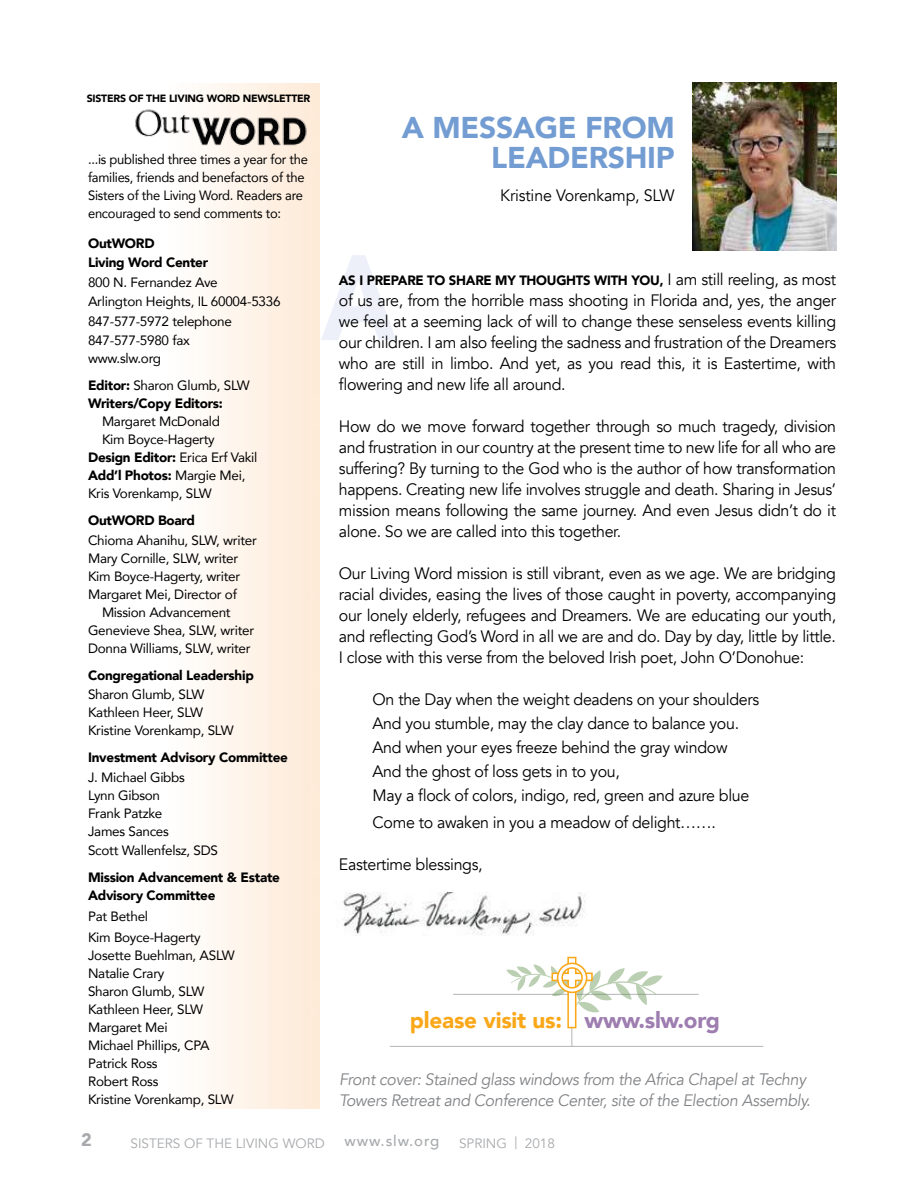
<style>
.page{position:relative;width:918px;height:1188px;background:#fff}
.page>*{position:absolute;margin:0;border:0;box-sizing:border-box;transform-origin:0 0}
.t1{font:900 30px/30px "Avenir";letter-spacing:-.01em;color:#739dd2;text-align:right}
.t2{font:900 22.5px "Avenir";letter-spacing:-.01em;color:#faa81a}
.t3{font:900 18px "Avenir";color:#a7a9ac}
.t4{font:16.5px/21px "Avenir";letter-spacing:-.02em;color:#000;text-align:justify}
.t5{font:italic 16.5px/21px "Avenir";letter-spacing:-.02em;color:#808285}
.t6{font:500 15px "Avenir";letter-spacing:.06em;color:#a7a9ac}
.t7{font:13.5px/18px "Avenir";letter-spacing:-.02em;color:#000}
.t8{font:900 13.5px/19.5px "Avenir";letter-spacing:-.02em;color:#000}
.t9{font:13.5px/18px "Avenir";letter-spacing:-.02em;color:#000;scale:.96 1}
.t10{font:13.5px "Avenir";color:#a7a9ac}
.t11{font:900 10.5px "Avenir";letter-spacing:-.02em;color:#000}
.s1{font-weight:900}
.s2{font-weight:400}
.s3{font-weight:400;font-size:16.5px}
.s4{color:#9e7db0}
.s5{font-size:16.8px}
</style>
<div class="page">
<svg style="left:321px;top:255px;width:75px;height:85px"></svg>
<img style="left:135px;top:108px;width:177px;height:45px">
<img style="left:692px;top:83px;width:145px;height:168px">
<img style="left:342px;top:893px;width:243px;height:43px">
<hr style="left:390px;top:1046px;width:373px;height:1px;background:#808285">
<hr style="left:572px;top:994px;width:1px;height:52px;background:#808285">
<hr style="left:453px;top:994px;width:246px;height:1px;background:#808285">
<svg style="left:506px;top:956px;width:157px;height:73px"></svg>
<p class="t11" style="left:87px;top:89px;width:225px">SISTERS OF THE LIVING WORD NEWSLETTER</p>
<p class="t9" style="left:88px;top:150px;width:231px">...is published three times a year for the families, friends and benefactors of the Sisters of the Living Word. Readers are encouraged to send comments to:</p>
<p class="t8" style="left:88px;top:233px;width:122px">OutWORD<br>Living Word Center</p>
<p class="t7" style="left:88px;top:272px;width:194px;line-height:19.5px">800 N. Fernandez Ave<br>Arlington Heights, IL 60004-5336<br>847-577-5972 telephone<br>847-577-5980 fax</p>
<p class="t7" style="left:88px;top:345px;width:163px;line-height:27px">www.slw.org<br><span class="s1">Editor:</span> Sharon Glumb, SLW</p>
<p class="t8" style="left:88px;top:393px;width:136px">Writers/Copy Editors:</p>
<p class="t7" style="left:102px;top:412px;width:119px">Margaret McDonald</p>
<p class="t7" style="left:102px;top:430px;width:114px">Kim Boyce-Hagerty</p>
<p class="t8" style="left:88px;top:447px;width:171px">Design Editor: <span class="s2">Erica Erf Vakil</span></p>
<p class="t8" style="left:88px;top:465px;width:159px">Add’l Photos: <span class="s2">Margie Mei,</span></p>
<p class="t7" style="left:88px;top:484px;width:125px">Kris Vorenkamp, SLW</p>
<p class="t8" style="left:88px;top:510px;width:108px">OutWORD Board</p>
<p class="t7" style="left:88px;top:531px;width:170px">Chioma Ahanihu, SLW, writer</p>
<p class="t7" style="left:88px;top:549px;width:152px">Mary Cornille, SLW, writer</p>
<p class="t7" style="left:88px;top:567px;width:154px">Kim Boyce-Hagerty, writer</p>
<p class="t7" style="left:88px;top:585px;width:150px">Margaret Mei, Director of</p>
<p class="t7" style="left:102px;top:603px;width:130px">Mission Advancement</p>
<p class="t7" style="left:88px;top:621px;width:168px">Genevieve Shea, SLW, writer</p>
<p class="t7" style="left:88px;top:639px;width:164px">Donna Williams, SLW, writer</p>
<p class="t8" style="left:88px;top:665px;width:167px">Congregational Leadership</p>
<p class="t7" style="left:88px;top:685px;width:147px">Sharon Glumb, SLW<br>Kathleen Heer, SLW<br>Kristine Vorenkamp, SLW</p>
<p class="t8" style="left:88px;top:747px;width:201px">Investment Advisory Committee</p>
<p class="t7" style="left:88px;top:768px;width:98px">J. Michael Gibbs<br>Lynn Gibson<br>Frank Patzke<br>James Sances</p>
<p class="t7" style="left:88px;top:841px;width:131px">Scott Wallenfelsz, SDS</p>
<p class="t8" style="left:88px;top:868px;width:193px;line-height:18px">Mission Advancement &amp; Estate<br>Advisory Committee</p>
<p class="t7" style="left:88px;top:906px;width:114px;line-height:21px">Pat Bethel<br>Kim Boyce-Hagerty</p>
<p class="t7" style="left:88px;top:946px;width:148px">Josette Buehlman, ASLW<br>Natalie Crary<br>Sharon Glumb, SLW<br>Kathleen Heer, SLW<br>Margaret Mei<br>Michael Phillips, CPA<br>Patrick Ross<br>Robert Ross<br>Kristine Vorenkamp, SLW</p>
<h1 class="t1" style="left:402px;top:112px;width:274px">A MESSAGE FROM<br>LEADERSHIP</h1>
<p class="t4" style="left:500px;top:185px;width:176px">Kristine Vorenkamp, SLW</p>
<p class="t8" style="left:339px;top:270px;width:499px">AS I PREPARE TO SHARE MY THOUGHTS WITH YOU, <span class="s3">I am still reeling, as most</span></p>
<p class="t4" style="left:339px;top:290px;width:499px">of us are, from the horrible mass shooting in Florida and, yes, the anger we feel at a seeming lack of will to change these senseless events killing our children. I am also feeling the sadness and frustration of the Dreamers who are still in limbo. And yet, as you read this, it is Eastertime, with flowering and new life all around.</p>
<p class="t4" style="left:339px;top:416px;width:499px">How do we move forward together through so much tragedy, division and frustration in our country at the present time to new life for all who are suffering? By turning to the God who is the author of how transformation happens. Creating new life involves struggle and death. Sharing in Jesus’ mission means following the same journey. And even Jesus didn’t do it alone. So we are called into this together.</p>
<p class="t4" style="left:339px;top:563px;width:499px">Our Living Word mission is still vibrant, even as we age. We are bridging racial divides, easing the lives of those caught in poverty, accompanying our lonely elderly, refugees and Dreamers. We are educating our youth, and reflecting God’s Word in all we are and do. Day by day, little by little.<br>I close with this verse from the beloved Irish poet, John O’Donohue:</p>
<p class="t4" style="left:373px;top:688px;width:388px;line-height:24px;text-align:left">On the Day when the weight deadens on your shoulders And you stumble, may the clay dance to balance you.<br>And when your eyes freeze behind the gray window And the ghost of loss gets in to you,<br>May a flock of colors, indigo, red, green and azure blue</p>
<p class="t4" style="left:373px;top:812px;width:345px">Come to awaken in you a meadow of delight…….</p>
<p class="t4" style="left:339px;top:854px;width:145px">Eastertime blessings,</p>
<h2 class="t2" style="left:410px;top:1001px;width:312px">please visit us: <span class="s4">www.slw.org</span></h2>
<p class="t5" style="left:339px;top:1069px;width:473px">Front cover: Stained glass windows from the Africa Chapel at Techny<br>Towers Retreat and Conference Center, site of the Election Assembly.</p>
<p class="t3" style="left:81px;top:1124px;width:12px">2</p>
<p class="t10" style="left:130px;top:1135px;width:196px">SISTERS OF THE LIVING WORD</p>
<p class="t6" style="left:345px;top:1128px;width:96px">www.slw.org</p>
<p class="t10" style="left:459px;top:1135px;width:97px">SPRING <span class="s5">|</span> 2018</p>
</div>
